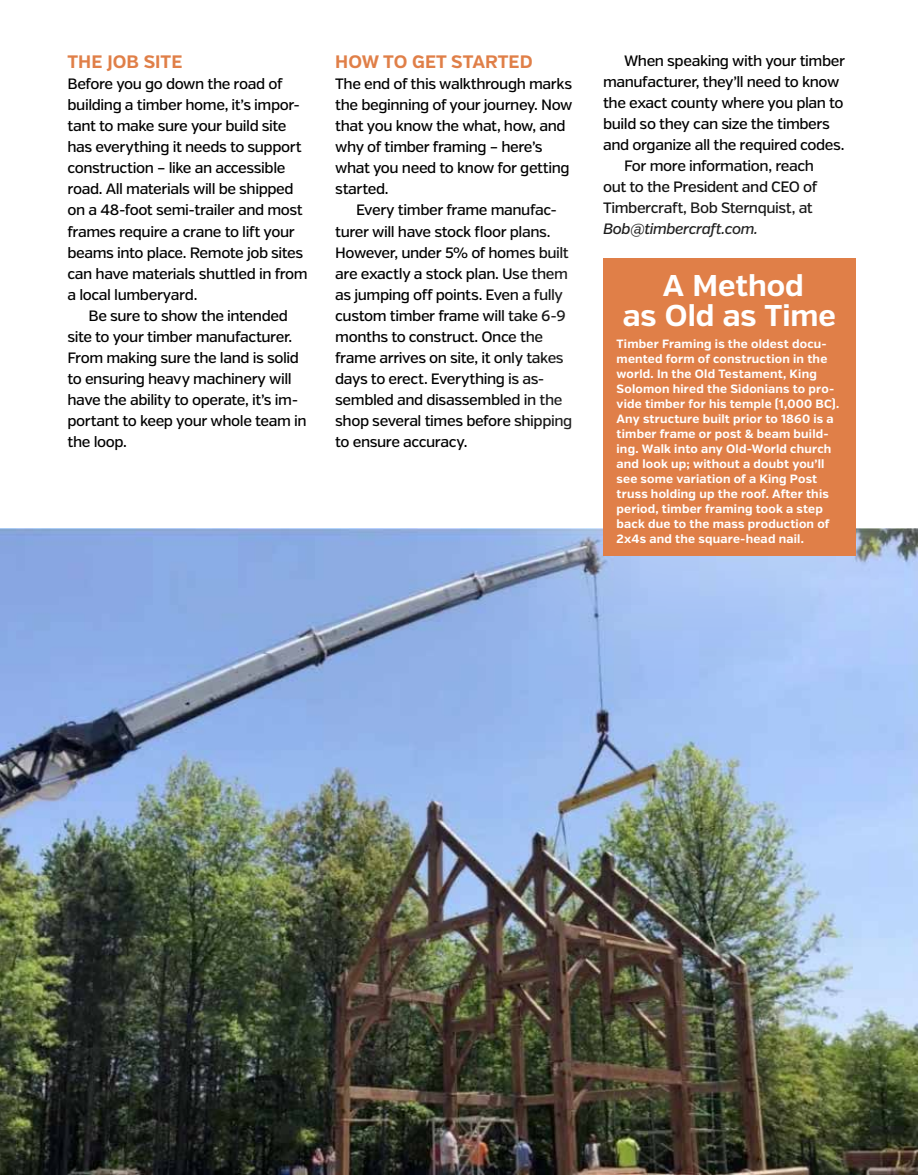
<style>
.page{position:relative;width:918px;height:1175px;background:#fff}
.page>*{position:absolute;margin:0;border:0;box-sizing:border-box;transform-origin:0 0}
.t1{font:700 30px/30px "Verb";color:#fff;text-align:center}
.t2{font:700 18px "Verb";color:#e07f48}
.t3{font:500 15px/21px "Verb";letter-spacing:-.025em;color:#000}
.t4{font:italic 500 15px "Verb";letter-spacing:-.025em;color:#000}
.t5{font:700 12px/15px "Verb";letter-spacing:.015em;color:#fff}
</style>
<div class="page">
<img style="left:0;top:528px;width:918px;height:646px">
<div style="left:456px;top:111px;width:462px;height:592px;background:#fff;opacity:.24"></div>
<div style="left:603px;top:258px;width:253px;height:298px;background:#e07f48"></div>
<p class="t2" style="left:68px;top:51px;width:116px">THE JOB SITE</p>
<p class="t3" style="left:68px;top:74px;width:242px">Before you go down the road of building a timber home, it’s impor&shy;tant to make sure your build site has everything it needs to support construction – like an accessible road. All materials will be shipped on a 48-foot semi-trailer and most frames require a crane to lift your beams into place. Remote job sites can have materials shuttled in from a local lumberyard.</p>
<p class="t3" style="left:68px;top:305px;width:241px;text-indent:21px">Be sure to show the intended site to your timber manufacturer.<br>From making sure the land is solid to ensuring heavy machinery will have the ability to operate, it’s im&shy;portant to keep your whole team in the loop.</p>
<p class="t2" style="left:335px;top:51px;width:199px">HOW TO GET STARTED</p>
<p class="t3" style="left:335px;top:74px;width:239px">The end of this walkthrough marks the beginning of your journey. Now that you know the what, how, and why of timber framing – here’s what you need to know for getting started.</p>
<p class="t3" style="left:335px;top:200px;width:239px;text-indent:21px">Every timber frame manufac&shy;turer will have stock floor plans.<br>However, under 5% of homes built are exactly a stock plan. Use them as jumping off points. Even a fully custom timber frame will take 6-9 months to construct. Once the frame arrives on site, it only takes days to erect. Everything is as&shy;sembled and disassembled in the shop several times before shipping to ensure accuracy.</p>
<p class="t3" style="left:624px;top:50px;width:223px">When speaking with your timber</p>
<p class="t3" style="left:603px;top:71px;width:238px">manufacturer, they’ll need to know</p>
<p class="t3" style="left:603px;top:92px;width:242px">the exact county where you plan to</p>
<p class="t3" style="left:603px;top:113px;width:229px">build so they can size the timbers</p>
<p class="t3" style="left:603px;top:134px;width:243px">and organize all the required codes.</p>
<p class="t3" style="left:624px;top:155px;width:192px">For more information, reach</p>
<p class="t3" style="left:603px;top:176px;width:216px">out to the President and CEO of</p>
<p class="t3" style="left:603px;top:197px;width:211px">Timbercraft, Bob Sternquist, at</p>
<p class="t4" style="left:603px;top:220px;width:156px">Bob@timbercraft.com.</p>
<h1 class="t1" style="left:623px;top:271px;width:215px">A Method<br>as Old as Time</h1>
<p class="t5" style="left:617px;top:336px;width:224px">Timber Framing is the oldest docu&shy;mented form of construction in the world. In the Old Testament, King Solomon hired the Sidonians to pro&shy;vide timber for his temple (1,000 BC).<br>Any structure built prior to 1860 is a timber frame or post &amp; beam build&shy;ing. Walk into any Old-World church and look up; without a doubt you’ll see some variation of a King Post truss holding up the roof. After this period, timber framing took a step back due to the mass production of 2x4s and the square-head nail.</p>
</div>
